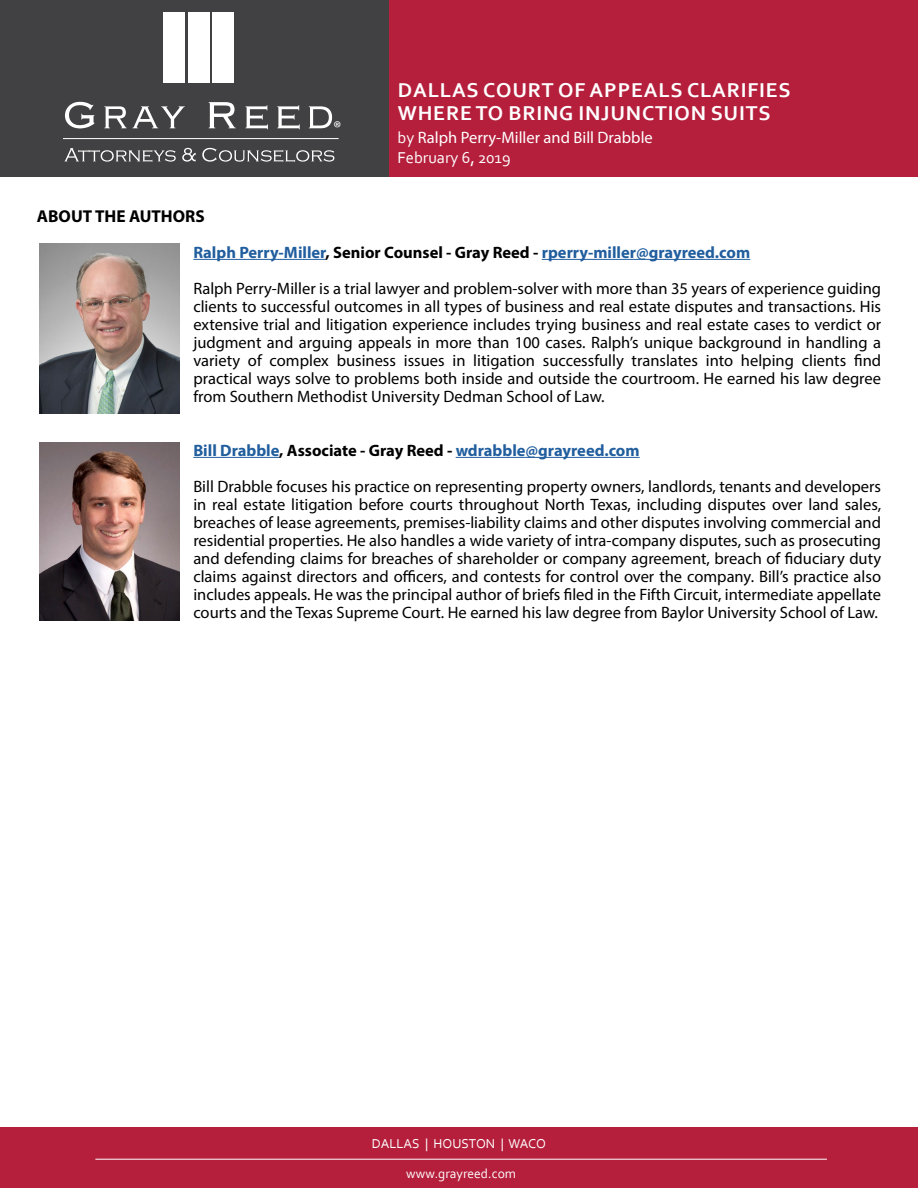
<style>
.page{position:relative;width:918px;height:1188px;background:#fff}
.page>*{position:absolute;margin:0;border:0;box-sizing:border-box;transform-origin:0 0}
.t1{font:700 21px/22.5px "Corbel";letter-spacing:.04em;color:#fff}
.t2{font:18.6px "Myriad Pro";color:#fff}
.t3{font:700 17.25px "Myriad Pro";color:#000}
.t4{font:16.5px/18px "Myriad Pro";color:#000}
.t5{font:16.5px "Myriad Pro";color:#fff}
.t6{font:16.5px "Corbel";color:#fff}
.t7{font:13.5px "Corbel";color:#fff}
.s1{font-family:"Corbel"}
.s2{font-weight:700;color:#215e9e}
.s3{font-weight:700}
</style>
<div class="page">
<div style="left:388px;top:0;width:530px;height:176px;background:#b51f3c"></div>
<div style="left:0;top:0;width:388px;height:176px;background:#414042"></div>
<svg style="left:64px;top:148px;width:112px;height:14px"></svg>
<svg style="left:182px;top:148px;width:14px;height:14px"></svg>
<svg style="left:202px;top:148px;width:132px;height:14px"></svg>
<svg style="left:65px;top:102px;width:29px;height:26px"></svg>
<svg style="left:104px;top:106px;width:81px;height:22px"></svg>
<svg style="left:209px;top:102px;width:27px;height:26px"></svg>
<svg style="left:245px;top:105px;width:23px;height:24px"></svg>
<svg style="left:277px;top:105px;width:23px;height:24px"></svg>
<svg style="left:309px;top:106px;width:23px;height:22px"></svg>
<hr style="left:63px;top:138px;width:276px;height:1px;background:#fff">
<div style="left:164px;top:12px;width:21px;height:71px;background:#fff"></div>
<div style="left:188px;top:12px;width:21px;height:71px;background:#fff"></div>
<div style="left:213px;top:12px;width:21px;height:71px;background:#fff"></div>
<hr style="left:193px;top:259px;width:133px;height:1px;background:#215e9e">
<hr style="left:542px;top:259px;width:208px;height:1px;background:#215e9e">
<hr style="left:193px;top:457px;width:86px;height:1px;background:#215e9e">
<hr style="left:456px;top:457px;width:184px;height:1px;background:#215e9e">
<img style="left:39px;top:243px;width:141px;height:171px">
<img style="left:39px;top:443px;width:141px;height:178px">
<div style="left:0;top:1127px;width:918px;height:61px;background:#b51f3c"></div>
<hr style="left:95px;top:1159px;width:732px;height:1px;background:#fff">
<p class="t2" style="left:333px;top:116px;width:9px">®</p>
<p class="t1" style="left:398px;top:78px;width:394px">DALLAS COURT OF APPEALS CLARIFIES<br>WHERE TO BRING INJUNCTION SUITS</p>
<p class="t5" style="left:398px;top:127px;width:257px"><span class="s1">by</span> Ralph Perry-Miller and Bill Drabble</p>
<p class="t6" style="left:398px;top:147px;width:115px">February 6, 2019</p>
<p class="t3" style="left:37px;top:205px;width:169px">ABOUT THE AUTHORS</p>
<p class="t4" style="left:193px;top:234px;width:689px;line-height:36px"><span class="s2">Ralph Perry-Miller</span><span class="s3">, Senior Counsel - Gray Reed -</span> <span class="s2">rperry-miller@grayreed.com<br></span>Ralph Perry-Miller is a trial lawyer and problem-solver with more than 35 years of experience guiding</p>
<p class="t4" style="left:193px;top:297px;width:689px;text-align:justify">clients to successful outcomes in all types of business and real estate disputes and transactions. His extensive trial and litigation experience includes trying business and real estate cases to verdict or judgment and arguing appeals in more than 100 cases. Ralph’s unique background in handling a variety of complex business issues in litigation successfully translates into helping clients find practical ways solve to problems both inside and outside the courtroom. He earned his law degree from Southern Methodist University Dedman School of Law.</p>
<p class="t4" style="left:193px;top:432px;width:689px;line-height:36px"><span class="s2">Bill Drabble</span><span class="s3">, Associate - Gray Reed -</span> <span class="s2">wdrabble@grayreed.com<br></span>Bill Drabble focuses his practice on representing property owners, landlords, tenants and developers</p>
<p class="t4" style="left:193px;top:495px;width:689px;text-align:justify">in real estate litigation before courts throughout North Texas, including disputes over land sales, breaches of lease agreements, premises-liability claims and other disputes involving commercial and residential properties. He also handles a wide variety of intra-company disputes, such as prosecuting and defending claims for breaches of shareholder or company agreement, breach of fiduciary duty claims against directors and officers, and contests for control over the company. Bill’s practice also includes appeals. He was the principal author of briefs filed in the Fifth Circuit, intermediate appellate courts and the Texas Supreme Court. He earned his law degree from Baylor University School of Law.</p>
<p class="t7" style="left:372px;top:1135px;width:176px">DALLAS | HOUSTON | WACO</p>
<p class="t7" style="left:406px;top:1165px;width:111px">www.grayreed.com</p>
</div>
